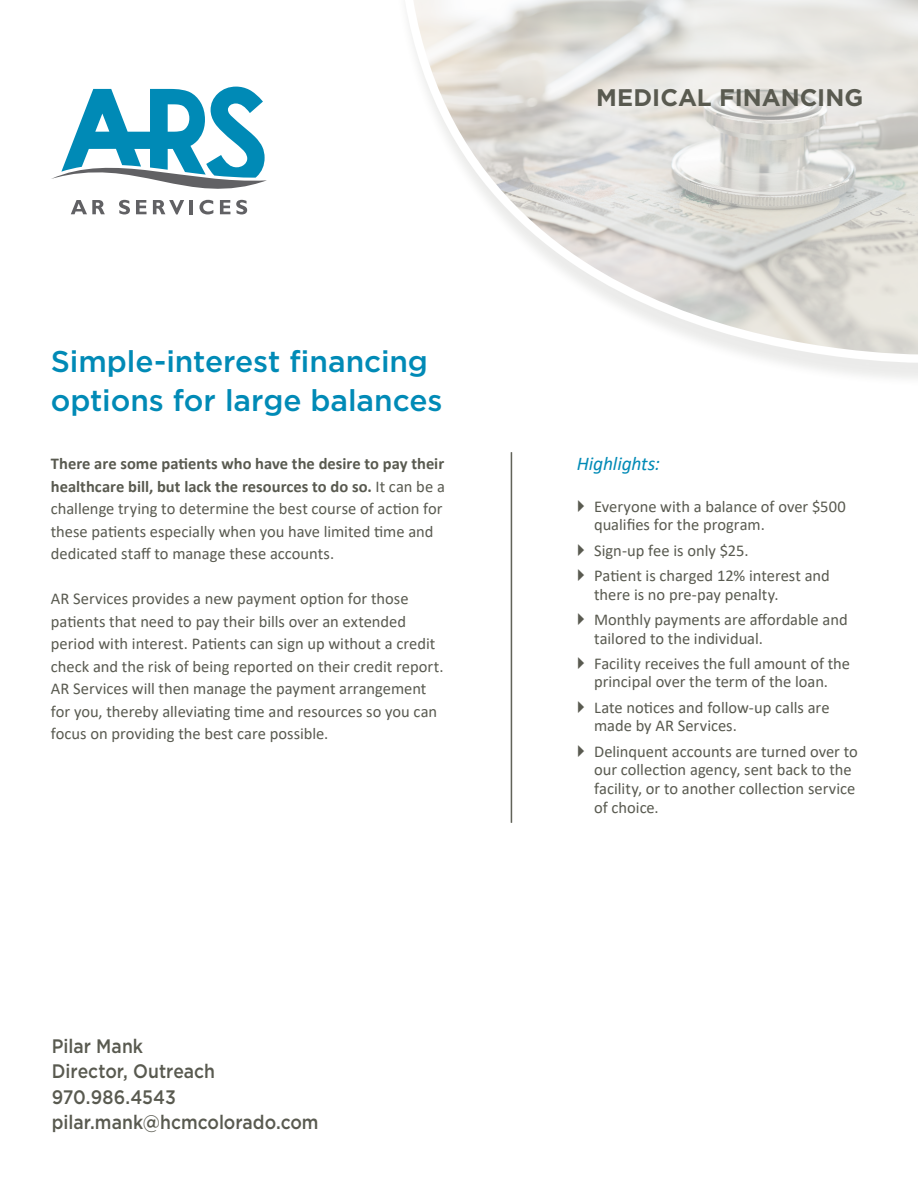
<style>
.page{position:relative;width:918px;height:1188px;background:#fff}
.page>*{position:absolute;margin:0;border:0;box-sizing:border-box;transform-origin:0 0}
.Main_Text{font:500 30px/39px "Gotham";letter-spacing:-.005em;color:#008ab6}
.t1{font:700 24px "Gotham";color:#595a50}
.t2{font:500 19.5px "Gotham";color:#595a50;scale:.9 1}
.Main_Text-2{font:italic 19.5px "Calibri";letter-spacing:-.005em;color:#008ab6}
.Main_Text-3{font:16.5px/22.5px "Calibri";color:#595a50}
.s1{font-weight:700}
</style>
<div class="page">
<svg style="left:408px;top:0;width:510px;height:378px"></svg>
<hr style="left:511px;top:452px;width:1px;height:371px;background:#595a50">
<svg style="left:51px;top:87px;width:216px;height:127px"></svg>
<p class="Main_Text" style="left:51px;top:341px;width:393px">Simple-interest financing options for large balances</p>
<p class="Main_Text-3" style="left:51px;top:452px;width:396px"><span class="s1">There are some patients who have the desire to pay their healthcare bill, but lack the resources to do so.</span> It can be a challenge trying to determine the best course of action for these patients especially when you have limited time and dedicated staff to manage these accounts.</p>
<p class="Main_Text-3" style="left:51px;top:587px;width:394px">AR Services provides a new payment option for those patients that need to pay their bills over an extended period with interest. Patients can sign up without a credit check and the risk of being reported on their credit report.<br>AR Services will then manage the payment arrangement for you, thereby alleviating time and resources so you can focus on providing the best care possible.</p>
<p class="t2" style="left:52px;top:1033px;width:103px">Pilar Mank</p>
<p class="t2" style="left:52px;top:1058px;width:183px">Director, Outreach</p>
<p class="t2" style="left:52px;top:1084px;width:139px">970.986.4543</p>
<p class="t2" style="left:52px;top:1109px;width:298px">pilar.mank@hcmcolorado.com</p>
<p class="t1" style="left:596px;top:81px;width:269px">MEDICAL FINANCING</p>
<p class="Main_Text-2" style="left:577px;top:450px;width:85px">Highlights:</p>
<p class="Main_Text-3" style="left:594px;top:496px;width:253px;line-height:18.8px">Everyone with a balance of over $500 qualifies for the program.</p>
<p class="Main_Text-3" style="left:594px;top:538px;width:156px">Sign-up fee is only $25.</p>
<p class="Main_Text-3" style="left:594px;top:566px;width:237px;line-height:18.8px">Patient is charged 12% interest and there is no pre-pay penalty.</p>
<p class="Main_Text-3" style="left:594px;top:609px;width:255px;line-height:18.8px">Monthly payments are affordable and tailored to the individual.</p>
<p class="Main_Text-3" style="left:594px;top:653px;width:257px;line-height:18.8px">Facility receives the full amount of the principal over the term of the loan.</p>
<p class="Main_Text-3" style="left:594px;top:697px;width:237px;line-height:18.8px">Late notices and follow-up calls are made by AR Services.</p>
<p class="Main_Text-3" style="left:594px;top:741px;width:265px;line-height:18.8px">Delinquent accounts are turned over to our collection agency, sent back to the facility, or to another collection service of choice.</p>
</div>
